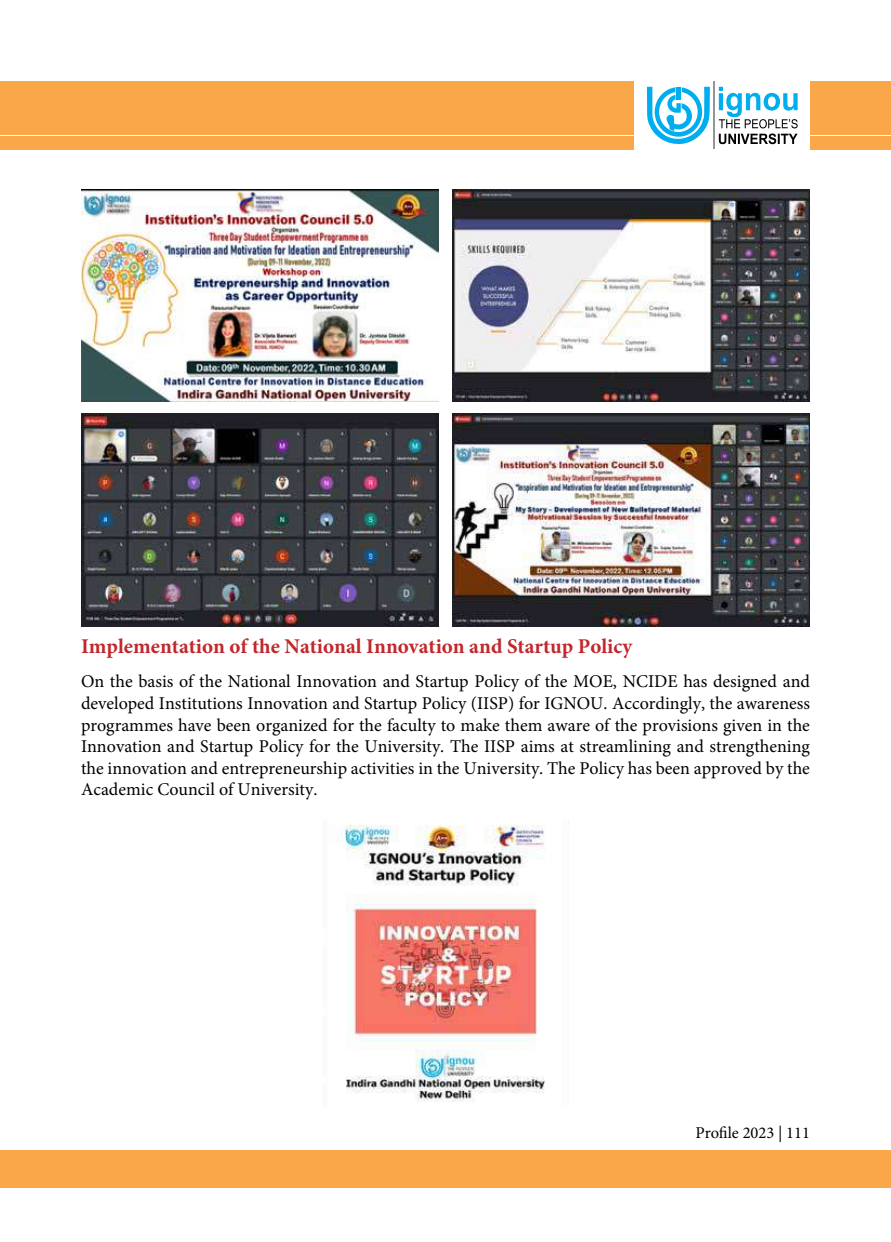
<style>
.page{position:relative;width:891px;height:1242px;background:#fff}
.page>*{position:absolute;margin:0;border:0;box-sizing:border-box;transform-origin:0 0}
.t1{font:700 21px "Minion Pro";color:#c1272d}
.t2{font:18px/21.6px "Minion Pro";color:#000;text-align:justify}
.t3{font:16.5px "Minion Pro";color:#000}
</style>
<div class="page">
<div style="left:0;top:81px;width:891px;height:54px;background:#faa74a"></div>
<div style="left:0;top:137px;width:891px;height:13px;background:#faa74a"></div>
<div style="left:0;top:1150px;width:891px;height:38px;background:#faa74a"></div>
<div style="left:634px;top:75px;width:176px;height:81px;background:#fff"></div>
<svg style="left:647px;top:87px;width:63px;height:57px"></svg>
<svg style="left:719px;top:87px;width:79px;height:41px"></svg>
<svg style="left:719px;top:134px;width:79px;height:10px"></svg>
<hr style="left:713px;top:82px;width:1px;height:67px;background:#939598">
<img style="left:81px;top:189px;width:357px;height:213px">
<img style="left:453px;top:189px;width:357px;height:213px">
<img style="left:81px;top:414px;width:357px;height:212px">
<img style="left:453px;top:414px;width:357px;height:212px">
<img style="left:342px;top:825px;width:203px;height:277px">
<p class="t1" style="left:81px;top:632px;width:553px">Implementation of the National Innovation and Startup Policy</p>
<p class="t2" style="left:81px;top:671px;width:731px">On the basis of the National Innovation and Startup Policy of the MOE, NCIDE has designed and developed Institutions Innovation and Startup Policy (IISP) for IGNOU. Accordingly, the awareness programmes have been organized for the faculty to make them aware of the provisions given in the Innovation and Startup Policy for the University. The IISP aims at streamlining and strengthening the innovation and entrepreneurship activities in the University. The Policy has been approved by the Academic Council of University.</p>
<p class="t3" style="left:696px;top:1121px;width:116px">Profile 2023 | 111</p>
</div>
